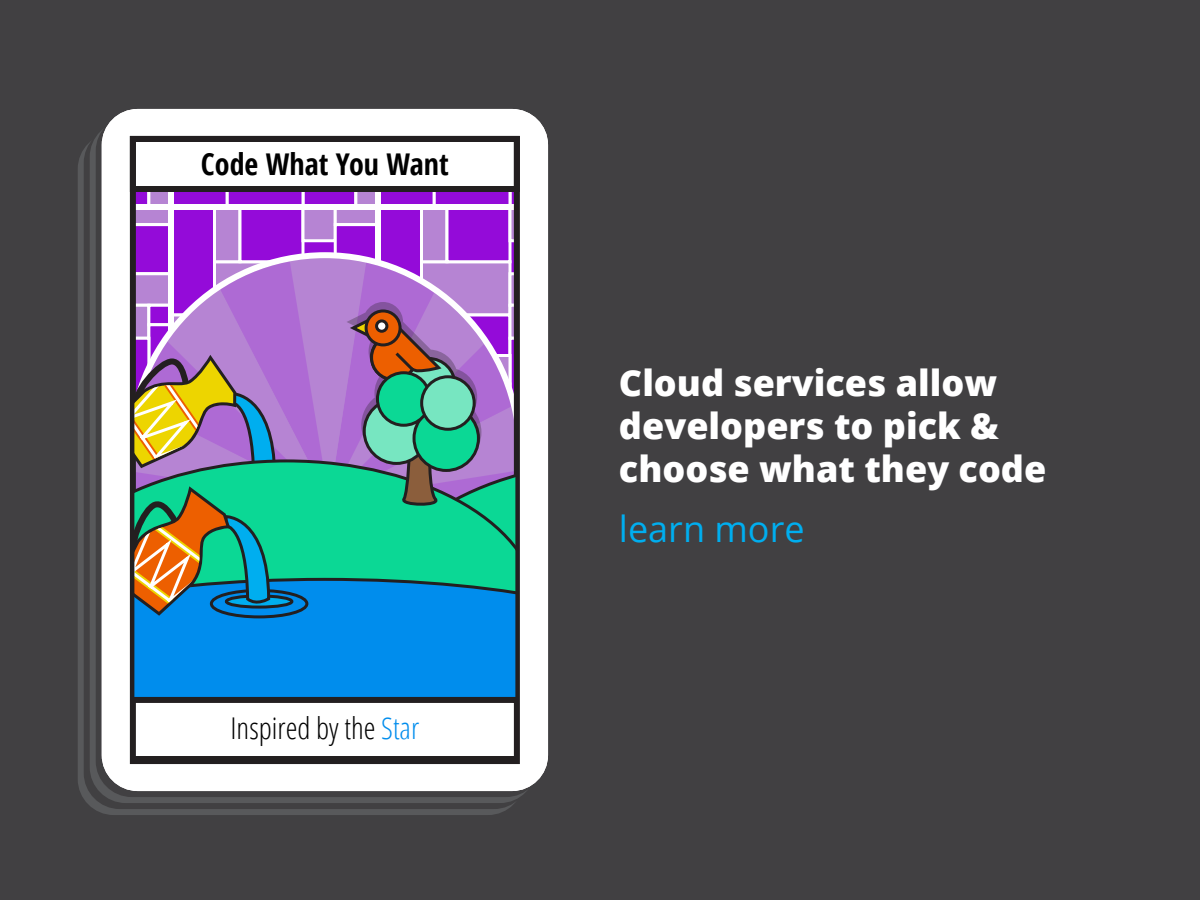
<style>
.page{position:relative;width:1200px;height:900px;background:#414042}
.page>*{position:absolute;margin:0;border:0;box-sizing:border-box;transform-origin:0 0}
.t1{font:800 36px/43.2px "Open Sans";color:#fff}
.t2{font:36px "Open Sans";color:#00aeef}
.t3{font:300 condensed 30px "Open Sans";color:#000}
.t4{font:700 condensed 30px "Open Sans";color:#000}
.s1{color:#008ded}
</style>
<div class="page">
<div style="left:78px;top:133px;width:446px;height:682px;background:#58595b;border-radius:36px"></div>
<div style="left:84px;top:127px;width:446px;height:682px;background:#414042;border-radius:36px"></div>
<div style="left:90px;top:121px;width:446px;height:682px;background:#58595b;border-radius:36px"></div>
<div style="left:96px;top:115px;width:446px;height:682px;background:linear-gradient(to right,#474648,#484749);border-radius:36px"></div>
<div style="left:102px;top:109px;width:446px;height:682px;background:#fff;border-radius:36px"></div>
<svg style="left:137px;top:192px;width:376px;height:60px;fill:#940bd9"></svg>
<div style="left:130px;top:136px;width:390px;height:56px;background:#fff;border:6px solid #231f20"></div>
<svg style="left:129px;top:252px;width:390px;height:513px;background:#704d7f"></svg>
<svg style="left:133px;top:258px;width:384px;height:504px;background:#6a9ab8"></svg>
<svg style="left:366px;top:311px;width:34px;height:34px"></svg>
<div style="left:365px;top:309px;width:37px;height:37px;border:3px solid #231f20;border-radius:50%"></div>
<div style="left:377px;top:321px;width:10px;height:10px;background:#fff;border-radius:50%"></div>
<div style="left:375px;top:319px;width:13px;height:14px;border:3px solid #231f20;border-radius:50%"></div>
<div style="left:377px;top:373px;width:53px;height:52px;background:#0bd895;border-radius:50%"></div>
<div style="left:376px;top:371px;width:55px;height:56px;border:3px solid #231f20;border-radius:50%"></div>
<div style="left:422px;top:377px;width:52px;height:52px;background:#77e6c1;border-radius:50%"></div>
<div style="left:420px;top:375px;width:56px;height:56px;border:3px solid #231f20;border-radius:50%"></div>
<p class="t4" style="left:201px;top:143px;width:249px">Code What You Want</p>
<p class="t3" style="left:230px;top:707px;width:190px">Inspired by the <span class="s1">Star</span></p>
<p class="t1" style="left:619px;top:359px;width:429px">Cloud services allow developers to pick &amp; choose what they code</p>
<p class="t2" style="left:619px;top:505px;width:187px">learn more</p>
</div>
